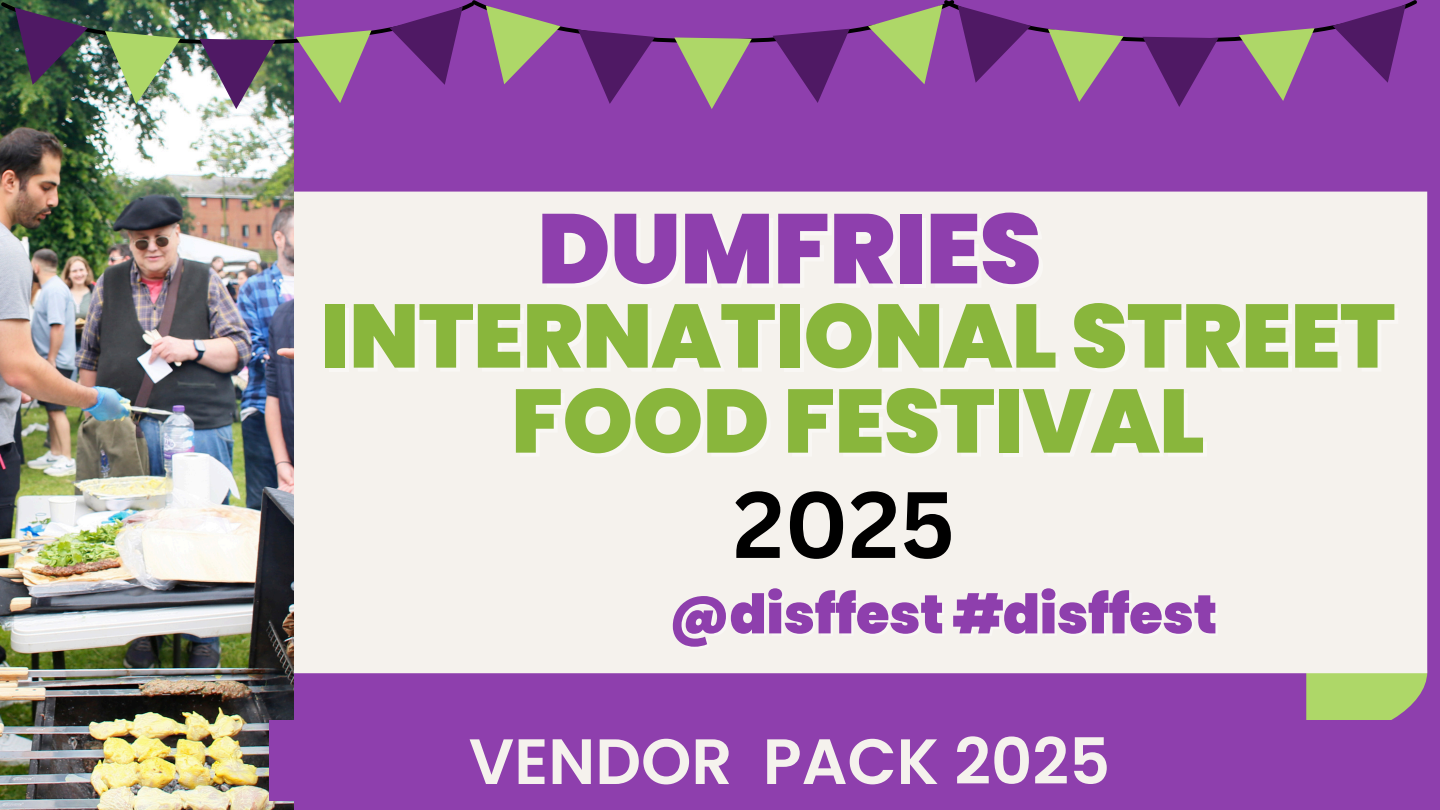
<style>
.page{position:relative;width:1440px;height:810px;background:#8e3fad}
.page>*{position:absolute;margin:0;border:0;box-sizing:border-box;transform-origin:0 0}
.t1{font:900 98.5px "Poppins";letter-spacing:-.005em;color:#8e3fad}
.t2{font:700 92px "Canva Sans";color:#000}
.t3{font:900 89.7px "Poppins";letter-spacing:-.005em;color:#89b63c}
.t4{font:600 64px "Poppins";color:#f5f2ed}
.t5{font:900 54.4px "Poppins";letter-spacing:-.005em;color:#8e3fad}
</style>
<div class="page">
<svg style="left:1306px;top:673px;width:121px;height:47px"></svg>
<div style="left:293px;top:192px;width:1134px;height:481px;background:#f5f2ed"></div>
<img style="left:0;top:0;width:293px;height:810px">
<svg style="left:1px;top:0;width:1416px;height:109px"></svg>
<div style="left:269px;top:720px;width:1171px;height:81px;background:#8e3fad"></div>
<p class="t1" style="left:537px;top:180px;width:506px">DUMFRIES</p>
<p class="t3" style="left:321px;top:273px;width:1076px">INTERNATIONAL STREET</p>
<p class="t3" style="left:511px;top:358px;width:695px">FOOD FESTIVAL</p>
<h1 class="t2" style="left:733px;top:460px;width:223px">2025</h1>
<p class="t5" style="left:669px;top:576px;width:550px">@disffest #disffest</p>
<p class="t4" style="left:469px;top:717px;width:643px">VENDOR PACK 2025</p>
</div>
